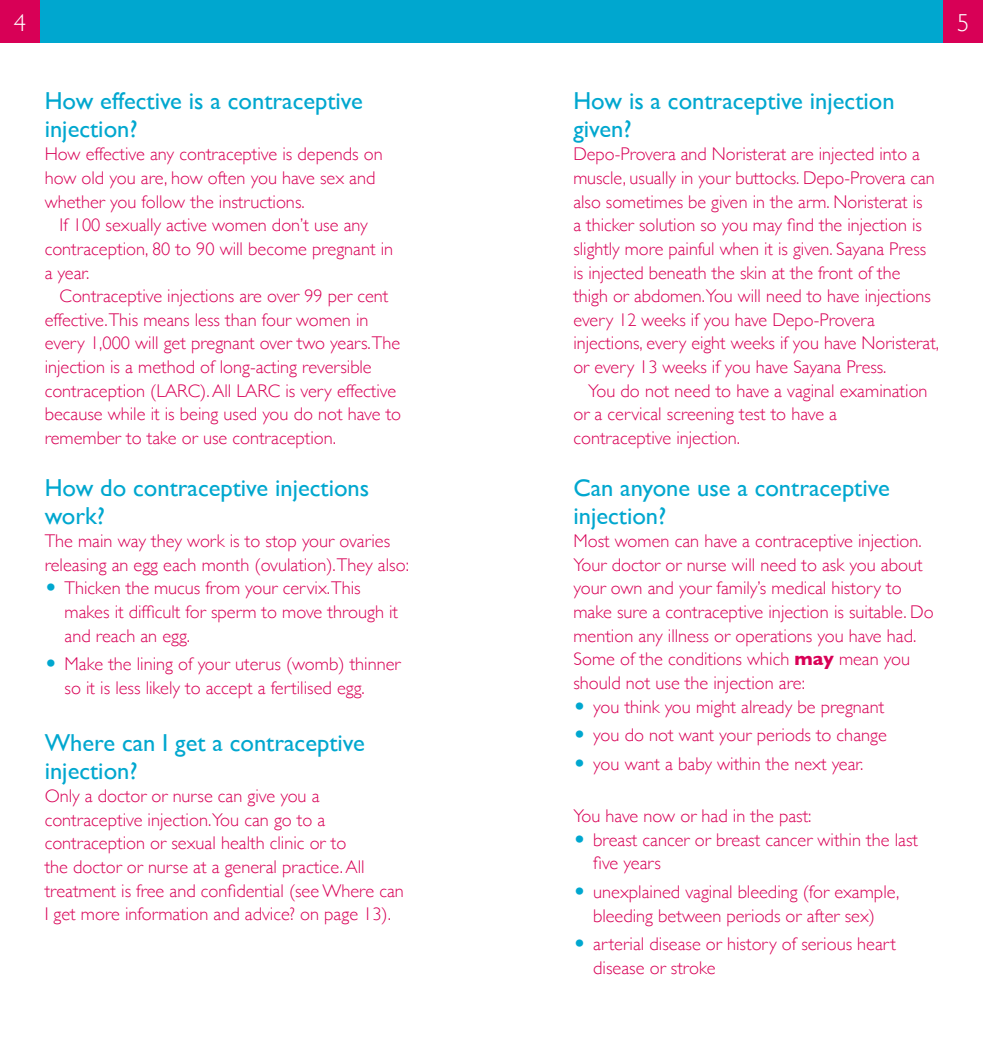
<style>
.page{position:relative;width:983px;height:1042px;background:#fff}
.page>*{position:absolute;margin:0;border:0;box-sizing:border-box;transform-origin:0 0}
.t1{font:24.5px/28px "Gill Sans";color:#00a7cf}
.t2{font:300 24.5px "Gill Sans";color:#fff}
.t3{font:300 18.38px/23.6px "Gill Sans";color:#d80056}
.s1{font-family:"European Pi Three";font-weight:400;color:#00a7cf}
.s2{font-weight:700}
</style>
<div class="page">
<div style="left:0;top:0;width:40px;height:42px;background:#d80056"></div>
<div style="left:40px;top:0;width:451px;height:42px;background:#00a7cf"></div>
<div style="left:943px;top:0;width:39px;height:42px;background:#d80056"></div>
<div style="left:491px;top:0;width:452px;height:42px;background:#00a7cf"></div>
<h1 class="t2" style="left:14px;top:3px;width:14px">4</h1>
<h1 class="t2" style="left:956px;top:3px;width:14px">5</h1>
<h1 class="t1" style="left:45px;top:86px;width:319px">How effective is a contraceptive injection?</h1>
<p class="t3" style="left:45px;top:142px;width:339px">How effective any contraceptive is depends on how old you are, how often you have sex and whether you follow the instructions.</p>
<p class="t3" style="left:45px;top:213px;width:350px;text-indent:15px">If 100 sexually active women don’t use any contraception, 80 to 90 will become pregnant in a year.</p>
<p class="t3" style="left:45px;top:283px;width:358px;text-indent:15px">Contraceptive injections are over 99 per cent effective.This means less than four women in every 1,000 will get pregnant over two years.The injection is a method of long-acting reversible contraception (LARC). All LARC is very effective because while it is being used you do not have to remember to take or use contraception.</p>
<h1 class="t1" style="left:45px;top:473px;width:326px">How do contraceptive injections work?</h1>
<p class="t3" style="left:45px;top:528px;width:366px">The main way they work is to stop your ovaries releasing an egg each month (ovulation).They also:<br><span class="s1">O</span> Thicken the mucus from your cervix.This</p>
<p class="t3" style="left:64px;top:599px;width:335px">makes it difficult for sperm to move through it and reach an egg.</p>
<p class="t3" style="left:64px;top:652px;width:337px;text-indent:-20px"><span class="s1">O</span> Make the lining of your uterus (womb) thinner so it is less likely to accept a fertilised egg.</p>
<h1 class="t1" style="left:45px;top:728px;width:321px">Where can I get a contraceptive injection?</h1>
<p class="t3" style="left:45px;top:783px;width:360px">Only a doctor or nurse can give you a contraceptive injection.You can go to a contraception or sexual health clinic or to<br>the doctor or nurse at a general practice. All treatment is free and confidential (see Where can I get more information and advice? on page 13).</p>
<h1 class="t1" style="left:573px;top:86px;width:323px">How is a contraceptive injection given?</h1>
<p class="t3" style="left:573px;top:142px;width:367px">Depo-Provera and Noristerat are injected into a muscle, usually in your buttocks. Depo-Provera can also sometimes be given in the arm. Noristerat is<br>a thicker solution so you may find the injection is slightly more painful when it is given. Sayana Press is injected beneath the skin at the front of the thigh or abdomen.You will need to have injections every 12 weeks if you have Depo-Provera injections, every eight weeks if you have Noristerat, or every 13 weeks if you have Sayana Press.</p>
<p class="t3" style="left:573px;top:378px;width:355px;text-indent:15px">You do not need to have a vaginal examination or a cervical screening test to have a contraceptive injection.</p>
<h1 class="t1" style="left:573px;top:473px;width:318px">Can anyone use a contraceptive injection?</h1>
<p class="t3" style="left:573px;top:528px;width:362px">Most women can have a contraceptive injection.<br>Your doctor or nurse will need to ask you about your own and your family’s medical history to make sure a contraceptive injection is suitable. Do mention any illness or operations you have had.<br>Some of the conditions which <span class="s2">may</span> mean you should not use the injection are:<br><span class="s1">O</span> you think you might already be pregnant</p>
<p class="t3" style="left:573px;top:720px;width:315px;line-height:28.5px"><span class="s1">O</span> you do not want your periods to change<br><span class="s1">O</span> you want a baby within the next year.</p>
<p class="t3" style="left:573px;top:803px;width:239px">You have now or had in the past:</p>
<p class="t3" style="left:573px;top:827px;width:346px"><span class="s1">O</span> breast cancer or breast cancer within the last</p>
<p class="t3" style="left:593px;top:850px;width:69px">five years</p>
<p class="t3" style="left:573px;top:879px;width:327px;text-align:center"><span class="s1">O</span> unexplained vaginal bleeding (for example, bleeding between periods or after sex)</p>
<p class="t3" style="left:593px;top:931px;width:304px;text-indent:-20px"><span class="s1">O</span> arterial disease or history of serious heart disease or stroke</p>
</div>
